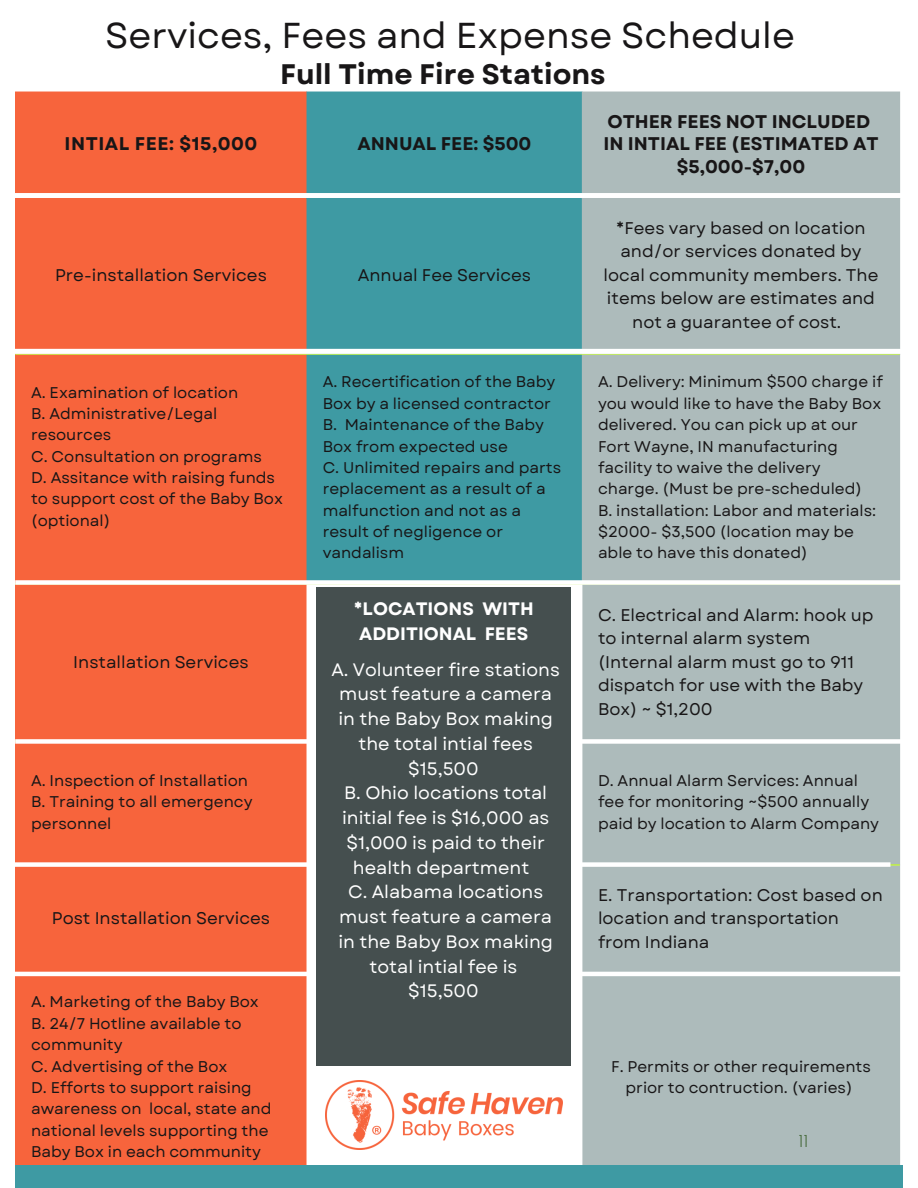
<style>
.page{position:relative;width:918px;height:1188px;background:#fff}
.page>*{position:absolute;margin:0;border:0;box-sizing:border-box;transform-origin:0 0}
.t1{font:36px "Garet";color:#181617}
.t2{font:700 28.2px "Garet";color:#181617}
.t3{font:700 18.3px/22.5px "Garet";color:#181617;text-align:center}
.t4{font:700 18.3px "Garet";letter-spacing:.03em;color:#181617}
.t5{font:18px/24.8px "Garet";color:#fff;text-align:center}
.t6{font:700 18px/24.8px "Garet";color:#fff}
.t7{font:16.95px/23.7px "Garet";color:#181617}
.t8{font:300 16.95px "Poppins";color:#4d7043}
.t9{font:15.45px/21.3px "Garet";color:#181617}
</style>
<div class="page">
<div style="left:15px;top:92px;width:292px;height:1073px;background:#f7643c"></div>
<div style="left:307px;top:92px;width:275px;height:488px;background:#3e9aa3"></div>
<div style="left:582px;top:92px;width:318px;height:1073px;background:#adbbbb"></div>
<hr style="left:15px;top:354px;width:885px;height:1px;background:#c5f450">
<hr style="left:15px;top:864px;width:885px;height:2px;background:#c5f450">
<div style="left:15px;top:1165px;width:888px;height:23px;background:#3e9aa3"></div>
<div style="left:0;top:193px;width:918px;height:5px;background:#fff"></div>
<hr style="left:0;top:349px;width:918px;height:4px;background:#fff">
<div style="left:15px;top:580px;width:903px;height:5px;background:#fff"></div>
<div style="left:15px;top:739px;width:903px;height:5px;background:#fff"></div>
<div style="left:0;top:862px;width:890px;height:5px;background:#fff"></div>
<hr style="left:0;top:972px;width:903px;height:4px;background:#fff">
<img style="left:326px;top:1081px;width:236px;height:68px">
<div style="left:316px;top:587px;width:255px;height:478px;background:#454f4f"></div>
<p class="t1" style="left:105px;top:9px;width:691px">Services, Fees and Expense Schedule</p>
<p class="t2" style="left:280px;top:54px;width:327px">Full Time Fire Stations</p>
<p class="t4" style="left:64px;top:131px;width:195px">INTIAL FEE: $15,000</p>
<p class="t3" style="left:357px;top:133px;width:176px">ANNUAL FEE: $500</p>
<p class="t7" style="left:55px;top:263px;width:213px">Pre-installation Services</p>
<p class="t7" style="left:358px;top:263px;width:175px">Annual Fee Services</p>
<p class="t9" style="left:31px;top:382px;width:209px">A. Examination of location</p>
<p class="t9" style="left:31px;top:403px;width:188px">B. Administrative/Legal resources</p>
<p class="t9" style="left:31px;top:446px;width:232px">C. Consultation on programs</p>
<p class="t9" style="left:31px;top:467px;width:253px">D. Assitance with raising funds to support cost of the Baby Box (optional)</p>
<p class="t7" style="left:73px;top:650px;width:177px">Installation Services</p>
<p class="t9" style="left:31px;top:770px;width:219px">A. Inspection of Installation</p>
<p class="t9" style="left:31px;top:791px;width:223px">B. Training to all emergency personnel</p>
<p class="t7" style="left:52px;top:907px;width:220px">Post Installation Services</p>
<p class="t9" style="left:31px;top:991px;width:229px">A. Marketing of the Baby Box</p>
<p class="t9" style="left:31px;top:1013px;width:212px">B. 24/7 Hotline available to community</p>
<p class="t9" style="left:31px;top:1056px;width:198px">C. Advertising of the Box</p>
<p class="t9" style="left:31px;top:1077px;width:242px">D. Efforts to support raising awareness on local, state and national levels supporting the<br>Baby Box in each community</p>
<p class="t9" style="left:323px;top:371px;width:234px">A. Recertification of the Baby<br>Box by a licensed contractor</p>
<p class="t9" style="left:323px;top:414px;width:223px">B. Maintenance of the Baby<br>Box from expected use</p>
<p class="t9" style="left:323px;top:457px;width:240px">C. Unlimited repairs and parts replacement as a result of a malfunction and not as a result of negligence or vandalism</p>
<p class="t6" style="left:354px;top:596px;width:181px">*LOCATIONS WITH<br>ADDITIONAL FEES</p>
<p class="t5" style="left:331px;top:657px;width:230px">A. Volunteer fire stations must feature a camera in the Baby Box making the total intial fees $15,500</p>
<p class="t5" style="left:342px;top:781px;width:209px">B. Ohio locations total initial fee is $16,000 as $1,000 is paid to their health department</p>
<p class="t5" style="left:338px;top:880px;width:216px">C. Alabama locations must feature a camera in the Baby Box making total intial fee is</p>
<p class="t5" style="left:408px;top:979px;width:72px">$15,500</p>
<p class="t3" style="left:607px;top:110px;width:264px">OTHER FEES NOT INCLUDED</p>
<p class="t3" style="left:603px;top:133px;width:277px">IN INTIAL FEE (ESTIMATED AT $5,000-$7,00</p>
<p class="t7" style="left:603px;top:216px;width:276px;text-align:center">*Fees vary based on location and/or services donated by local community members. The items below are estimates and not a guarantee of cost.</p>
<p class="t9" style="left:598px;top:371px;width:286px">A. Delivery: Minimum $500 charge if you would like to have the Baby Box delivered. You can pick up at our<br>Fort Wayne, IN manufacturing facility to waive the delivery charge. (Must be pre-scheduled)<br>B. installation: Labor and materials: $2000- $3,500 (location may be able to have this donated)</p>
<p class="t7" style="left:598px;top:603px;width:277px">C. Electrical and Alarm: hook up to internal alarm system (Internal alarm must go to 911 dispatch for use with the Baby<br>Box) ~ $1,200</p>
<p class="t9" style="left:598px;top:770px;width:282px">D. Annual Alarm Services: Annual fee for monitoring ~$500 annually paid by location to Alarm Company</p>
<p class="t7" style="left:598px;top:883px;width:286px">E. Transportation: Cost based on location and transportation from Indiana</p>
<p class="t9" style="left:611px;top:1056px;width:261px;text-align:center">F. Permits or other requirements prior to contruction. (varies)</p>
<p class="t8" style="left:798px;top:1131px;width:12px">11</p>
</div>
